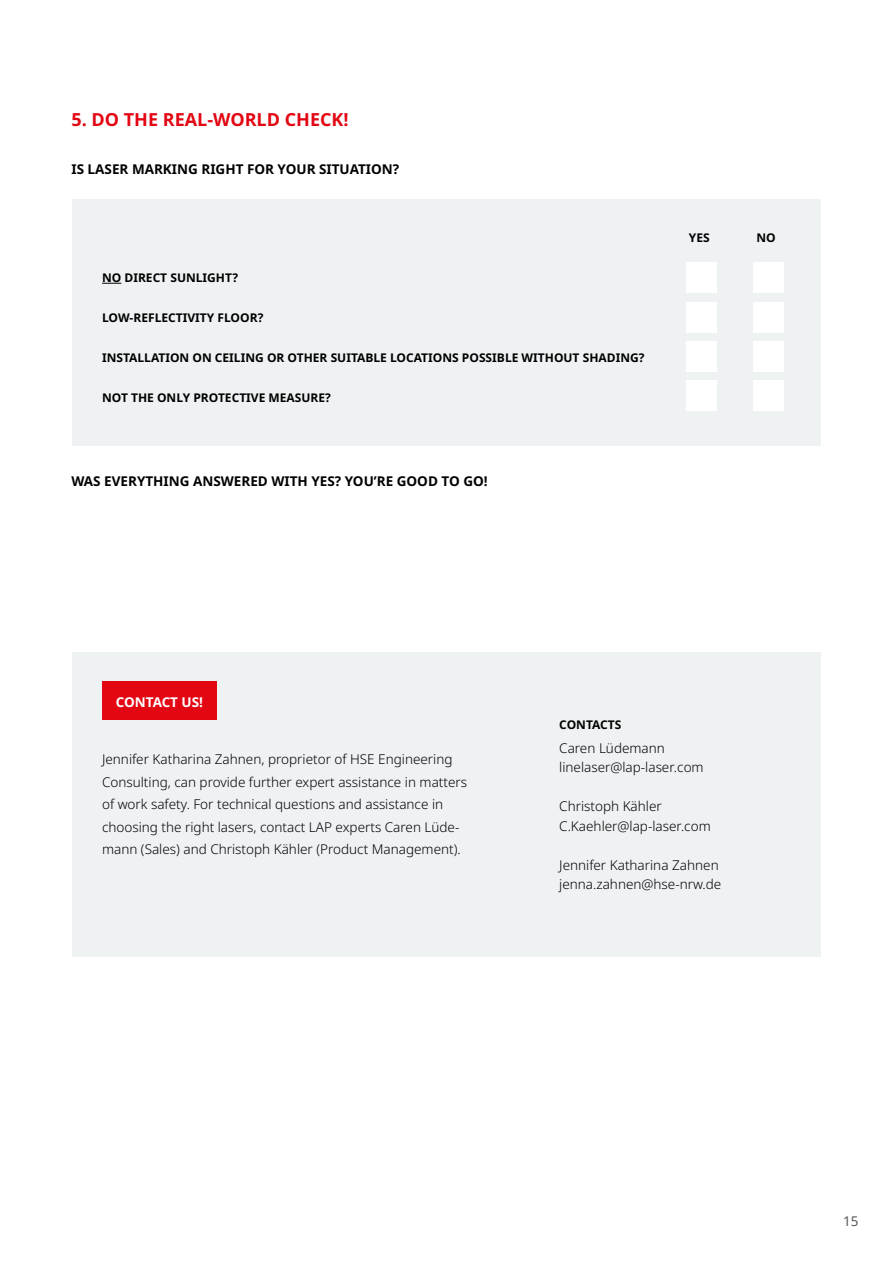
<style>
.page{position:relative;width:893px;height:1263px;background:#fff}
.page>*{position:absolute;margin:0;border:0;box-sizing:border-box;transform-origin:0 0}
.t1{font:700 18px "Noto Sans";color:#e30613}
.t2{font:300 13.5px/22.5px "Noto Sans";color:#000}
.t3{font:700 13.5px "Noto Sans";color:#000}
.t4{font:700 13.5px "Noto Sans";color:#fff}
.t5{font:13.5px "Noto Sans";color:#575756}
.t6{font:700 12px "Noto Sans";color:#000}
</style>
<div class="page">
<div style="left:72px;top:199px;width:749px;height:247px;background:#eff2f3"></div>
<svg style="left:102px;top:283px;width:19px;height:1px"></svg>
<div style="left:686px;top:263px;width:30px;height:30px;background:#fff"></div>
<div style="left:753px;top:263px;width:31px;height:30px;background:#fff"></div>
<div style="left:686px;top:381px;width:30px;height:30px;background:#fff"></div>
<div style="left:753px;top:381px;width:31px;height:30px;background:#fff"></div>
<div style="left:686px;top:302px;width:30px;height:30px;background:#fff"></div>
<div style="left:753px;top:302px;width:31px;height:30px;background:#fff"></div>
<div style="left:686px;top:341px;width:30px;height:31px;background:#fff"></div>
<div style="left:753px;top:341px;width:31px;height:31px;background:#fff"></div>
<div style="left:72px;top:652px;width:749px;height:304px;background:#eff2f3"></div>
<div style="left:102px;top:682px;width:115px;height:38px;background:#e30613"></div>
<h1 class="t1" style="left:71px;top:106px;width:279px">5. DO THE REAL-WORLD CHECK!</h1>
<p class="t3" style="left:71px;top:159px;width:329px">IS LASER MARKING RIGHT FOR YOUR SITUATION?</p>
<p class="t6" style="left:102px;top:269px;width:137px">NO DIRECT SUNLIGHT?</p>
<p class="t6" style="left:102px;top:309px;width:163px">LOW-REFLECTIVITY FLOOR?</p>
<p class="t6" style="left:102px;top:349px;width:544px">INSTALLATION ON CEILING OR OTHER SUITABLE LOCATIONS POSSIBLE WITHOUT SHADING?</p>
<p class="t6" style="left:102px;top:389px;width:230px">NOT THE ONLY PROTECTIVE MEASURE?</p>
<p class="t3" style="left:71px;top:471px;width:418px">WAS EVERYTHING ANSWERED WITH YES? YOU’RE GOOD TO GO!</p>
<p class="t6" style="left:689px;top:229px;width:22px">YES</p>
<p class="t6" style="left:756px;top:229px;width:21px">NO</p>
<p class="t4" style="left:116px;top:692px;width:89px">CONTACT US!</p>
<p class="t2" style="left:102px;top:748px;width:367px">Jennifer Katharina Zahnen, proprietor of HSE Engineering Consulting, can provide further expert assistance in matters of work safety. For technical questions and assistance in choosing the right lasers, contact LAP experts Caren Lüde&shy;mann (Sales) and Christoph Kähler (Product Management).</p>
<p class="t6" style="left:559px;top:716px;width:64px">CONTACTS</p>
<p class="t2" style="left:559px;top:739px;width:146px;line-height:19.5px">Caren Lüdemann linelaser@lap-laser.com</p>
<p class="t2" style="left:559px;top:797px;width:153px;line-height:19.5px">Christoph Kähler<br>C.Kaehler@lap-laser.com</p>
<p class="t2" style="left:559px;top:856px;width:164px;line-height:19.5px">Jennifer Katharina Zahnen jenna.zahnen@hse-nrw.de</p>
<p class="t5" style="left:843px;top:1212px;width:17px">15</p>
</div>
